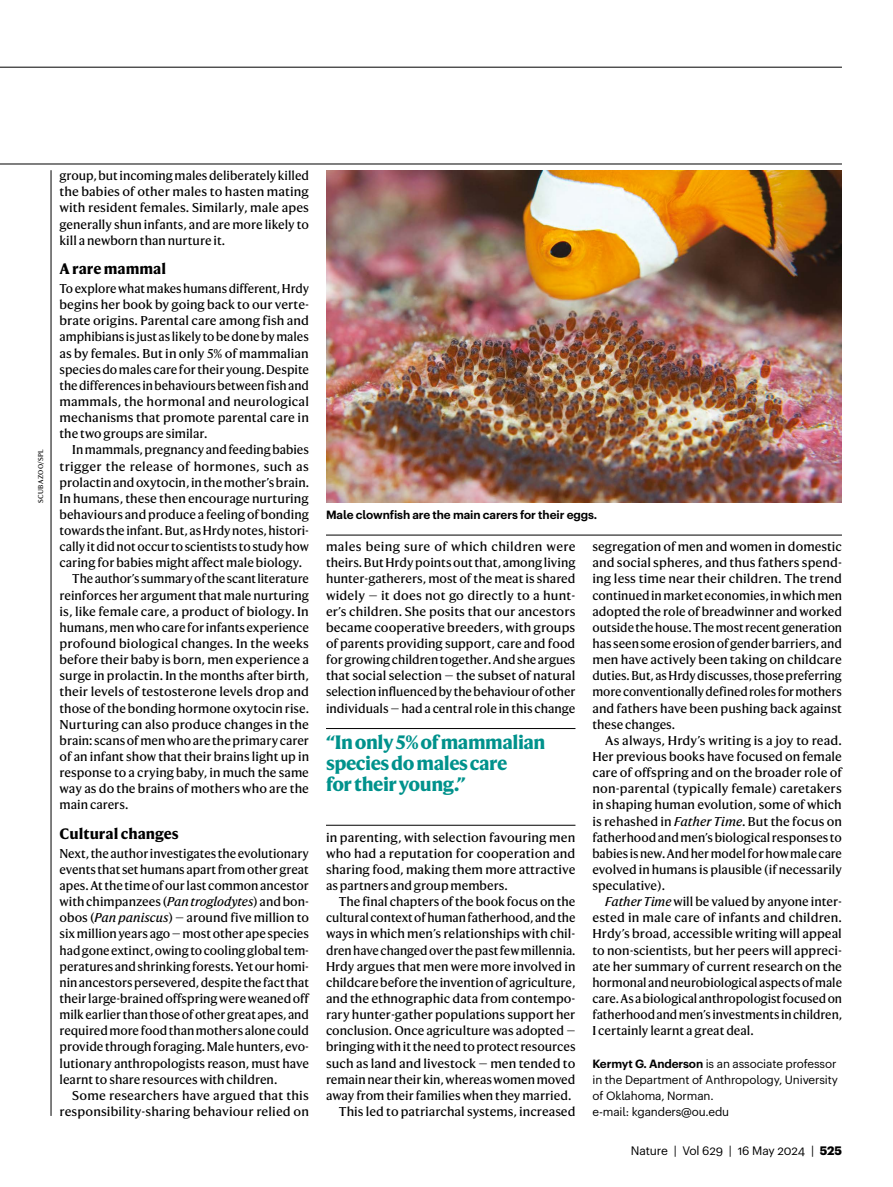
<style>
.page{position:relative;width:893px;height:1187px;background:#fff}
.page>*{position:absolute;margin:0;border:0;box-sizing:border-box;transform-origin:0 0}
.t1{font:700 18.75px/21px "Harding Text";letter-spacing:-.025em;color:#00928c}
.t2{font:700 14.7px "Harding Text";color:#000}
.t3{font:12.3px/16px "Harding Text";color:#000;text-align:justify}
.t4{font:12.3px "Harding Text";letter-spacing:.025em;color:#000}
.t5{font:12px "Graphik Naturel";letter-spacing:-.01em;color:#000}
.t6{font:11.7px/16px "Graphik Naturel";letter-spacing:-.01em;color:#000}
.t7{font:600 11.7px "Graphik Naturel";letter-spacing:-.005em;color:#000}
.t8{font:6.75px "Harding Text";letter-spacing:.05em;color:#000}
.s1{font-style:italic}
.s2{font-weight:600}
.s3{font-weight:700}
</style>
<div class="page">
<img style="left:326px;top:170px;width:516px;height:333px">
<hr style="left:326px;top:824px;width:249px;height:1px;background:#000">
<hr style="left:326px;top:728px;width:249px;height:1px;background:#000">
<hr style="left:326px;top:535px;width:516px;height:1px;background:#000">
<hr style="left:51px;top:170px;width:1px;height:945px;background:#000">
<hr style="left:0;top:164px;width:842px;height:1px;background:#000">
<hr style="left:0;top:67px;width:842px;height:1px;background:#000">
<p class="t8" style="left:37px;top:503px;width:55px;rotate:-90deg">SCUBAZOO/SPL</p>
<p class="t3" style="left:60px;top:168px;width:251px">group, but incoming males deliberately killed the babies of other males to hasten mating with resident females. Similarly, male apes generally shun infants, and are more likely to kill a newborn than nurture it.</p>
<p class="t2" style="left:60px;top:259px;width:108px">A rare mammal</p>
<p class="t3" style="left:60px;top:281px;width:251px">To explore what makes humans different, Hrdy begins her book by going back to our verte&shy;brate origins. Parental care among fish and amphibians is just as likely to be done by males as by females. But in only 5% of mammalian species do males care for their young. Despite the differences in behaviours between fish and mammals, the hormonal and neurological mechanisms that promote parental care in the two groups are similar.</p>
<p class="t3" style="left:72px;top:442px;width:238px">In mammals, pregnancy and feeding babies</p>
<p class="t4" style="left:60px;top:458px;width:251px">trigger the release of hormones, such as</p>
<p class="t3" style="left:60px;top:474px;width:251px">prolactin and oxytocin, in the mother’s brain.</p>
<p class="t3" style="left:60px;top:490px;width:251px">In humans, these then encourage nurturing</p>
<p class="t3" style="left:60px;top:506px;width:251px">behaviours and produce a feeling of bonding</p>
<p class="t3" style="left:60px;top:523px;width:251px">towards the infant. But, as Hrdy notes, histori-</p>
<p class="t3" style="left:60px;top:539px;width:251px">cally it did not occur to scientists to study how</p>
<p class="t3" style="left:60px;top:555px;width:244px">caring for babies might affect male biology.</p>
<p class="t3" style="left:72px;top:571px;width:238px">The author’s summary of the scant literature</p>
<p class="t3" style="left:60px;top:587px;width:251px">reinforces her argument that male nurturing</p>
<p class="t3" style="left:60px;top:603px;width:251px">is, like female care, a product of biology. In</p>
<p class="t3" style="left:60px;top:619px;width:251px">humans, men who care for infants experience</p>
<p class="t3" style="left:60px;top:635px;width:251px">profound biological changes. In the weeks</p>
<p class="t3" style="left:60px;top:652px;width:251px">before their baby is born, men experience a</p>
<p class="t3" style="left:60px;top:668px;width:251px">surge in prolactin. In the months after birth,</p>
<p class="t3" style="left:60px;top:684px;width:251px">their levels of testosterone levels drop and</p>
<p class="t3" style="left:60px;top:700px;width:251px">those of the bonding hormone oxytocin rise.</p>
<p class="t3" style="left:60px;top:716px;width:251px">Nurturing can also produce changes in the</p>
<p class="t3" style="left:60px;top:732px;width:251px">brain: scans of men who are the primary carer</p>
<p class="t3" style="left:60px;top:748px;width:251px">of an infant show that their brains light up in</p>
<p class="t3" style="left:60px;top:764px;width:251px">response to a crying baby, in much the same</p>
<p class="t3" style="left:60px;top:781px;width:251px">way as do the brains of mothers who are the</p>
<p class="t3" style="left:60px;top:797px;width:70px">main carers.</p>
<p class="t2" style="left:60px;top:824px;width:121px">Cultural changes</p>
<p class="t3" style="left:60px;top:845px;width:251px">Next, the author investigates the evolutionary events that set humans apart from other great apes. At the time of our last common ancestor with chimpanzees (<span class="s1">Pan troglodytes</span>) and bon&shy;obos (<span class="s1">Pan paniscus</span>) — around five million to six million years ago — most other ape species had gone extinct, owing to cooling global tem&shy;peratures and shrinking forests. Yet our homi&shy;nin ancestors persevered, despite the fact that their large-brained offspring were weaned off milk earlier than those of other great apes, and required more food than mothers alone could provide through foraging. Male hunters, evo&shy;lutionary anthropologists reason, must have learnt to share resources with children.</p>
<p class="t3" style="left:60px;top:1087px;width:251px;text-align:right">Some researchers have argued that this responsibility-sharing behaviour relied on</p>
<p class="t7" style="left:326px;top:505px;width:273px">Male clownfish are the main carers for their eggs.</p>
<p class="t3" style="left:326px;top:539px;width:251px">males being sure of which children were theirs. But Hrdy points out that, among living hunter-gatherers, most of the meat is shared widely — it does not go directly to a hunt&shy;er’s children. She posits that our ancestors became cooperative breeders, with groups of parents providing support, care and food for growing children together. And she argues that social selection — the subset of natural selection influenced by the behaviour of other individuals — had a central role in this change</p>
<h1 class="t1" style="left:326px;top:732px;width:221px">“In only 5% of mammalian species do males care<br>for their young.”</h1>
<p class="t3" style="left:326px;top:829px;width:251px">in parenting, with selection favouring men who had a reputation for cooperation and sharing food, making them more attractive as partners and group members.</p>
<p class="t3" style="left:339px;top:893px;width:238px">The final chapters of the book focus on the</p>
<p class="t3" style="left:326px;top:910px;width:251px">cultural context of human fatherhood, and the</p>
<p class="t3" style="left:326px;top:926px;width:251px">ways in which men’s relationships with chil-</p>
<p class="t3" style="left:326px;top:942px;width:251px">dren have changed over the past few millennia.</p>
<p class="t3" style="left:326px;top:958px;width:251px">Hrdy argues that men were more involved in</p>
<p class="t3" style="left:326px;top:974px;width:251px">childcare before the invention of agriculture,</p>
<p class="t3" style="left:326px;top:990px;width:251px">and the ethnographic data from contempo-</p>
<p class="t3" style="left:326px;top:1006px;width:251px">rary hunter-gather populations support her</p>
<p class="t3" style="left:326px;top:1022px;width:251px">conclusion. Once agriculture was adopted —</p>
<p class="t3" style="left:326px;top:1039px;width:251px">bringing with it the need to protect resources</p>
<p class="t3" style="left:326px;top:1055px;width:251px">such as land and livestock — men tended to</p>
<p class="t3" style="left:326px;top:1071px;width:251px">remain near their kin, whereas women moved</p>
<p class="t3" style="left:326px;top:1087px;width:247px">away from their families when they married.</p>
<p class="t3" style="left:339px;top:1103px;width:238px">This led to patriarchal systems, increased</p>
<p class="t3" style="left:592px;top:539px;width:251px">segregation of men and women in domestic and social spheres, and thus fathers spend&shy;ing less time near their children. The trend continued in market economies, in which men adopted the role of breadwinner and worked outside the house. The most recent generation has seen some erosion of gender barriers, and men have actively been taking on childcare duties. But, as Hrdy discusses, those preferring more conventionally defined roles for mothers and fathers have been pushing back against these changes.</p>
<p class="t3" style="left:592px;top:732px;width:251px;text-indent:13px">As always, Hrdy’s writing is a joy to read.<br>Her previous books have focused on female care of offspring and on the broader role of non-parental (typically female) caretakers in shaping human evolution, some of which is rehashed in <span class="s1">Father Time</span>. But the focus on fatherhood and men’s biological responses to babies is new. And her model for how male care evolved in humans is plausible (if necessarily speculative).</p>
<p class="t3" style="left:592px;top:893px;width:251px;text-indent:13px"><span class="s1">Father Time</span> will be valued by anyone inter&shy;ested in male care of infants and children.<br>Hrdy’s broad, accessible writing will appeal to non-scientists, but her peers will appreci&shy;ate her summary of current research on the hormonal and neurobiological aspects of male care. As a biological anthropologist focused on fatherhood and men’s investments in children, I certainly learnt a great deal.</p>
<p class="t6" style="left:592px;top:1054px;width:247px"><span class="s2">Kermyt G. Anderson</span> is an associate professor in the Department of Anthropology, University of Oklahoma, Norman.<br>e-mail: kganders@ou.edu</p>
<p class="t5" style="left:631px;top:1141px;width:213px">Nature | Vol 629 | 16 May 2024 | <span class="s3">525</span></p>
</div>
